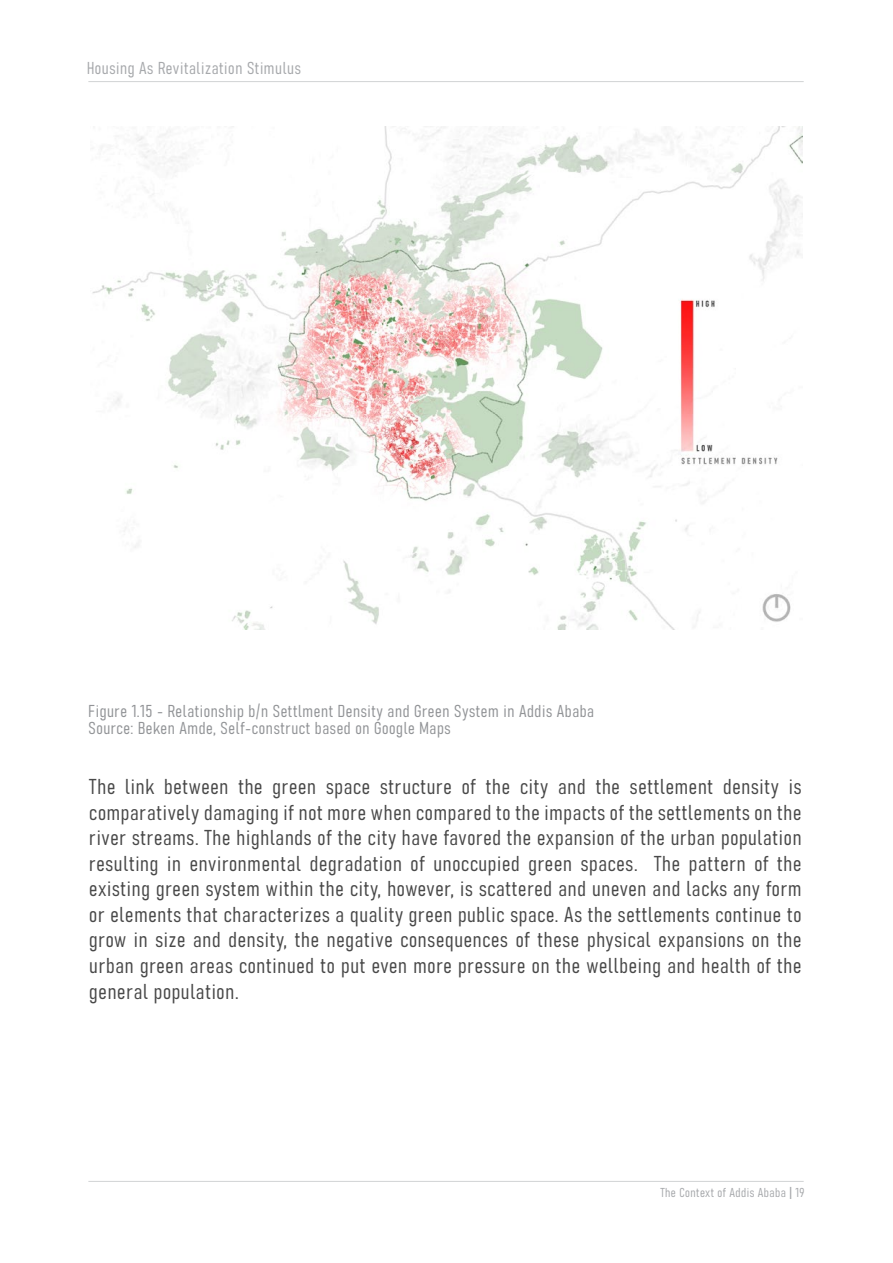
<style>
.page{position:relative;width:893px;height:1263px;background:#fff}
.page>*{position:absolute;margin:0;border:0;box-sizing:border-box;transform-origin:0 0}
.t1{font:21.3px/25.5px "Bahnschrift";letter-spacing:.035em;color:#494949;text-align:justify}
.t2{font:16.95px/17px "Bahnschrift";letter-spacing:.035em;color:#929497}
.t3{font:16.95px "Bahnschrift";letter-spacing:.035em;color:#a7a9ac}
.t4{font:12.75px "Bahnschrift";letter-spacing:.035em;color:#a7a9ac}
.s1{font-size:16.95px}
</style>
<div class="page">
<img style="left:92px;top:129px;width:709px;height:501px">
<hr style="left:88px;top:81px;width:716px;height:1px;background:#d1d3d4">
<hr style="left:88px;top:1181px;width:716px;height:1px;background:#d1d3d4">
<p class="t3" style="left:87px;top:55px;width:215px">Housing As Revitalization Stimulus</p>
<p class="t2" style="left:89px;top:702px;width:507px">Figure 1.15 - Relationship b/n Settlment Density and Green System in Addis Ababa<br>Source: Beken Amde, Self-construct based on Google Maps</p>
<p class="t1" style="left:89px;top:773px;width:714px">The link between the green space structure of the city and the settlement density is comparatively damaging if not more when compared to the impacts of the settlements on the river streams. The highlands of the city have favored the expansion of the urban population resulting in environmental degradation of unoccupied green spaces. The pattern of the existing green system within the city, however, is scattered and uneven and lacks any form or elements that characterizes a quality green public space. As the settlements continue to grow in size and density, the negative consequences of these physical expansions on the urban green areas continued to put even more pressure on the wellbeing and health of the general population.</p>
<p class="t4" style="left:660px;top:1183px;width:146px">The Context of Addis Ababa <span class="s1">I</span> 19</p>
</div>
